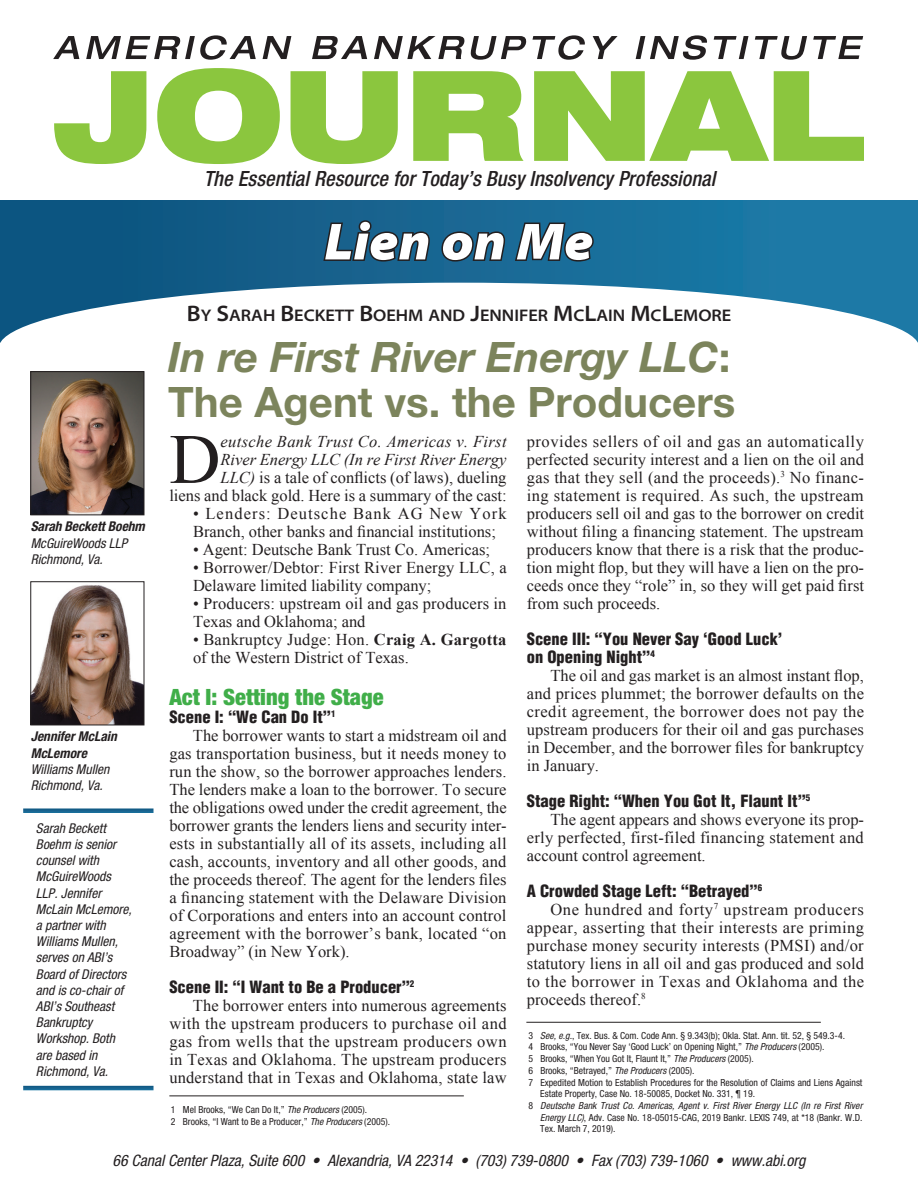
<style>
.page{position:relative;width:918px;height:1188px;background:#fff}
.page>*{position:absolute;margin:0;border:0;box-sizing:border-box;transform-origin:0 0}
.Body_text{font:70.8px "Times New Roman";color:#231f20}
.Page_Header{font:italic 900 semi-expanded 52.5px "Myriad Pro";color:#fff}
.Article_Headline_1{font:700 42px/45px "Helvetica Neue LT Std";color:#7c845c}
.Subhead_1{font:900 condensed 22.5px "Helvetica Neue";color:#40ae49}
.t1{font:italic 500 condensed 21px "Helvetica Neue LT Std";letter-spacing:.005em;color:#231f20}
.Author_Name_-_Top_of{font:600 semi-expanded 16.8px "Myriad Pro";color:#231f20}
.Body_text-2{font:16.5px/18px "Times New Roman";color:#231f20;text-align:justify}
.Subhead_2{font:900 condensed 16.5px/18px "Helvetica";color:#231f20}
.t2{font:italic condensed 15.75px "Helvetica Neue";color:#231f20}
.Author_Caption_2_Bio{font:italic condensed 13.5px/16.2px "Helvetica Neue";color:#231f20}
.Author_Caption_1{font:italic 700 condensed 13.5px "Helvetica Neue";color:#231f20}
.Footnote{font:condensed 9.75px/11.7px "Helvetica Neue";color:#231f20}
.Footnote-2{font:italic condensed 9.75px/11.7px "Helvetica Neue";letter-spacing:.005em;color:#231f20;text-align:justify}
.s1{font-size:22.5px}
.s2{font-style:italic}
.s3{font-weight:700}
.s4{font-style:normal}
</style>
<div class="page">
<svg style="left:54px;top:71px;width:92px;height:93px"></svg>
<svg style="left:53px;top:36px;width:26px;height:23px"></svg>
<svg style="left:86px;top:35px;width:170px;height:25px"></svg>
<svg style="left:263px;top:36px;width:28px;height:23px"></svg>
<svg style="left:312px;top:36px;width:55px;height:23px"></svg>
<svg style="left:374px;top:36px;width:153px;height:24px"></svg>
<svg style="left:533px;top:35px;width:52px;height:25px"></svg>
<svg style="left:593px;top:36px;width:25px;height:23px"></svg>
<svg style="left:636px;top:35px;width:71px;height:25px"></svg>
<svg style="left:714px;top:36px;width:35px;height:23px"></svg>
<svg style="left:755px;top:36px;width:52px;height:24px"></svg>
<svg style="left:813px;top:36px;width:50px;height:23px"></svg>
<svg style="left:0;top:201px;width:918px;height:82px;background:#105e8a"></svg>
<svg style="left:0;top:283px;width:918px;height:131px"></svg>
<svg style="left:157px;top:68px;width:707px;height:346px"></svg>
<img style="left:32px;top:585px;width:110px;height:138px">
<div style="left:30px;top:581px;width:114px;height:144px;border:1px solid #231f20"></div>
<hr style="left:169px;top:1096px;width:295px;height:1px;background:#231f20">
<svg style="left:23px;top:809px;width:131px;height:4px"></svg>
<svg style="left:23px;top:1086px;width:131px;height:4px"></svg>
<hr style="left:526px;top:1022px;width:295px;height:1px;background:#231f20">
<img style="left:32px;top:373px;width:110px;height:140px">
<div style="left:30px;top:371px;width:114px;height:144px;border:1px solid #231f20"></div>
<p class="Author_Caption_1" style="left:31px;top:518px;width:115px">Sarah Beckett Boehm</p>
<p class="Author_Caption_2_Bio" style="left:31px;top:535px;width:98px">McGuireWoods LLP</p>
<p class="Author_Caption_2_Bio" style="left:31px;top:551px;width:73px">Richmond, Va.</p>
<p class="Author_Caption_1" style="left:31px;top:728px;width:88px">Jennifer McLain</p>
<p class="Author_Caption_1" style="left:31px;top:745px;width:58px">McLemore</p>
<p class="Author_Caption_2_Bio" style="left:31px;top:761px;width:80px">Williams Mullen</p>
<p class="Author_Caption_2_Bio" style="left:31px;top:777px;width:73px">Richmond, Va.</p>
<p class="Author_Caption_2_Bio" style="left:36px;top:820px;width:97px">Sarah Beckett<br>Boehm is senior counsel with<br>McGuireWoods<br>LLP. Jennifer<br>McLain McLemore, a partner with<br>Williams Mullen, serves on ABI’s<br>Board of Directors and is co-chair of<br>ABI’s Southeast<br>Bankruptcy<br>Workshop. Both are based in<br>Richmond, Va.</p>
<p class="t1" style="left:204px;top:166px;width:513px">The Essential Resource for Today’s Busy Insolvency Professional</p>
<p class="Page_Header" style="left:325px;top:212px;width:271px">Lien on Me</p>
<p class="Author_Name_-_Top_of" style="left:187px;top:306px;width:546px"><span class="s1">B</span>Y <span class="s1">S</span>ARAH <span class="s1">B</span>ECKETT <span class="s1">B</span>OEHM AND <span class="s1">J</span>ENNIFER <span class="s1">M</span>C<span class="s1">L</span>AIN <span class="s1">M</span>C<span class="s1">L</span>EMORE</p>
<p class="Article_Headline_1" style="left:168px;top:334px;width:569px"><span class="s2">In re First River Energy LLC</span>:<br>The Agent vs. the Producers</p>
<p class="Body_text" style="left:169px;top:412px;width:53px">D</p>
<p class="Body_text-2" style="left:527px;top:432px;width:339px">provides sellers of oil and gas an automatically perfected security interest and a lien on the oil and gas that they sell (and the proceeds).<sup>3</sup> No financ&shy;ing statement is required. As such, the upstream producers sell oil and gas to the borrower on credit without filing a financing statement. The upstream producers know that there is a risk that the produc&shy;tion might flop, but they will have a lien on the pro&shy;ceeds once they “role” in, so they will get paid first from such proceeds.</p>
<p class="Subhead_2" style="left:527px;top:630px;width:257px">Scene III: “You Never Say ‘Good Luck’ on Opening Night”<sup>4</sup></p>
<p class="Body_text-2" style="left:527px;top:666px;width:339px;text-indent:24px">The oil and gas market is an almost instant flop, and prices plummet; the borrower defaults on the credit agreement, the borrower does not pay the upstream producers for their oil and gas purchases in December, and the borrower files for bankruptcy in January.</p>
<p class="Subhead_2" style="left:527px;top:792px;width:285px">Stage Right: “When You Got It, Flaunt It”<sup>5</sup></p>
<p class="Body_text-2" style="left:527px;top:810px;width:339px;text-indent:24px">The agent appears and shows everyone its prop&shy;erly perfected, first-filed financing statement and account control agreement.</p>
<p class="Subhead_2" style="left:527px;top:882px;width:237px">A Crowded Stage Left: “Betrayed”<sup>6</sup></p>
<p class="Body_text-2" style="left:527px;top:900px;width:339px;text-indent:24px">One hundred and forty<sup>7</sup> upstream producers appear, asserting that their interests are priming purchase money security interests (PMSI) and/or statutory liens in all oil and gas produced and sold to the borrower in Texas and Oklahoma and the proceeds thereof.<sup>8</sup></p>
<p class="Body_text-2" style="left:169px;top:432px;width:339px;text-align:right"><span class="s2">eutsche Bank Trust Co. Americas v. First<br>River Energy LLC (In re First River Energy<br>LLC)</span> is a tale of conflicts (of laws), dueling<br>liens and black gold. Here is a summary of the cast:</p>
<p class="Body_text-2" style="left:193px;top:504px;width:315px">• Lenders: Deutsche Bank AG New York<br>Branch, other banks and financial institutions;</p>
<p class="Body_text-2" style="left:193px;top:540px;width:299px">• Agent: Deutsche Bank Trust Co. Americas;</p>
<p class="Body_text-2" style="left:193px;top:558px;width:315px">• Borrower/Debtor: First River Energy LLC, a<br>Delaware limited liability company;</p>
<p class="Body_text-2" style="left:193px;top:594px;width:315px">• Producers: upstream oil and gas producers in<br>Texas and Oklahoma; and</p>
<p class="Body_text-2" style="left:193px;top:630px;width:315px">• Bankruptcy Judge: Hon. <span class="s3">Craig A. Gargotta </span>of the Western District of Texas.</p>
<p class="Subhead_1" style="left:169px;top:683px;width:216px">Act I: Setting the Stage</p>
<p class="Subhead_2" style="left:169px;top:708px;width:168px">Scene I: “We Can Do It”<sup>1</sup></p>
<p class="Body_text-2" style="left:169px;top:726px;width:339px;text-indent:24px">The borrower wants to start a midstream oil and gas transportation business, but it needs money to run the show, so the borrower approaches lenders.<br>The lenders make a loan to the borrower. To secure the obligations owed under the credit agreement, the borrower grants the lenders liens and security inter&shy;ests in substantially all of its assets, including all cash, accounts, inventory and all other goods, and the proceeds thereof. The agent for the lenders files a financing statement with the Delaware Division of Corporations and enters into an account control agreement with the borrower’s bank, located “on Broadway” (in New York).</p>
<p class="Subhead_2" style="left:169px;top:978px;width:247px">Scene II: “I Want to Be a Producer”<sup>2</sup></p>
<p class="Body_text-2" style="left:169px;top:996px;width:339px;text-indent:24px">The borrower enters into numerous agreements with the upstream producers to purchase oil and gas from wells that the upstream producers own in Texas and Oklahoma. The upstream producers understand that in Texas and Oklahoma, state law</p>
<p class="Footnote" style="left:528px;top:1029px;width:318px">3 <span class="s2">See, e.g.</span>, Tex. Bus. &amp; Com. Code Ann. § 9.343(b); Okla. Stat. Ann. tit. 52, § 549.3-4.</p>
<p class="Footnote" style="left:528px;top:1041px;width:298px">4 Brooks, “You Never Say ‘Good Luck’ on Opening Night,” <span class="s2">The Producers</span> (2005).</p>
<p class="Footnote" style="left:528px;top:1053px;width:227px">5 Brooks, “When You Got It, Flaunt It,” <span class="s2">The Producers</span> (2005).</p>
<p class="Footnote" style="left:528px;top:1064px;width:168px">6 Brooks, “Betrayed,” <span class="s2">The Producers</span> (2005).</p>
<p class="Footnote" style="left:540px;top:1076px;width:324px;text-indent:-12px">7 Expedited Motion to Establish Procedures for the Resolution of Claims and Liens Against<br>Estate Property, Case No. 18-50085, Docket No. 331, ¶ 19.</p>
<p class="Footnote-2" style="left:540px;top:1100px;width:324px;text-indent:-12px"><span class="s4">8</span> Deutsche Bank Trust Co. Americas, Agent v. First River Energy LLC (In re First River Energy LLC)<span class="s4">, Adv. Case No. 18-05015-CAG, 2019 Bankr. LEXIS 749, at *18 (Bankr. W.D.<br>Tex. March 7, 2019).</span></p>
<p class="Footnote" style="left:171px;top:1103px;width:198px">1 Mel Brooks, “We Can Do It,” <span class="s2">The Producers</span> (2005).</p>
<p class="Footnote" style="left:171px;top:1115px;width:221px">2 Brooks, “I Want to Be a Producer,” <span class="s2">The Producers</span> (2005).</p>
<p class="t2" style="left:113px;top:1151px;width:694px">66 Canal Center Plaza, Suite 600 • Alexandria, VA 22314 • (703) 739-0800 • Fax (703) 739-1060 • www.abi.org</p>
</div>
